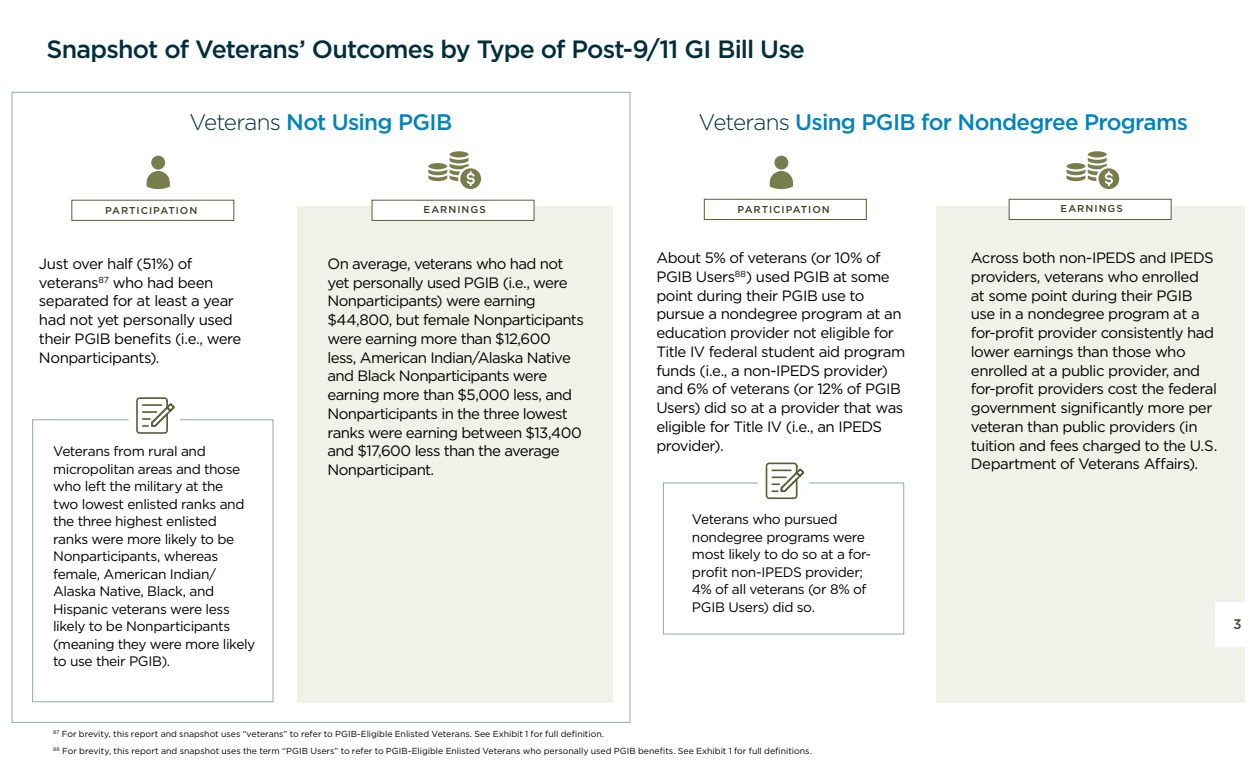
<style>
.page{position:relative;width:1260px;height:765px;background:#fff}
.page>*{position:absolute;margin:0;border:0;box-sizing:border-box;transform-origin:0 0}
.t1{font:500 25px "Gotham";letter-spacing:-.035em;color:#002e3d}
.t2{font:500 22.5px "Gotham";letter-spacing:-.03em;color:#0084bb}
.t3{font:15px/18.8px "Gotham";letter-spacing:-.035em;color:#000}
.t4{font:13.75px/17.5px "Gotham";letter-spacing:-.03em;color:#000}
.t5{font:500 13.75px "Gotham";color:#40453a}
.t6{font:500 10px "Gotham";letter-spacing:.095em;color:#3d4026}
.t7{font:8.75px/16.9px "Gotham";color:#000}
.s1{font-weight:300;color:#002e3d}
</style>
<div class="page">
<div style="left:937px;top:206px;width:308px;height:497px;background:#f0f1e8"></div>
<div style="left:1215px;top:602px;width:45px;height:45px;background:#fff"></div>
<div style="left:663px;top:483px;width:241px;height:151px;border:1px solid #94a6b3"></div>
<div style="left:758px;top:456px;width:51px;height:52px;background:#fff;border-radius:50%"></div>
<svg style="left:766px;top:463px;width:38px;height:36px"></svg>
<div style="left:297px;top:206px;width:315px;height:497px;background:#f0f1e8"></div>
<div style="left:71px;top:200px;width:163px;height:21px;border:1px solid #595e38"></div>
<div style="left:151px;top:156px;width:14px;height:14px;background:#787d4d;border-radius:50%"></div>
<svg style="left:147px;top:171px;width:23px;height:18px"></svg>
<div style="left:32px;top:419px;width:241px;height:283px;border:1px solid #94a6b3"></div>
<div style="left:128px;top:391px;width:52px;height:52px;background:#fff;border-radius:50%"></div>
<svg style="left:136px;top:397px;width:39px;height:37px"></svg>
<div style="left:372px;top:200px;width:162px;height:21px;background:#fff;border:1px solid #595e38"></div>
<div style="left:704px;top:199px;width:163px;height:21px;border:1px solid #595e38"></div>
<div style="left:1009px;top:199px;width:162px;height:21px;background:#fff;border:1px solid #595e38"></div>
<div style="left:450px;top:151px;width:19px;height:7px;background:#787d4d;border-radius:50%"></div>
<svg style="left:428px;top:158px;width:53px;height:31px"></svg>
<div style="left:774px;top:156px;width:14px;height:14px;background:#787d4d;border-radius:50%"></div>
<svg style="left:770px;top:171px;width:23px;height:18px"></svg>
<div style="left:1088px;top:151px;width:19px;height:7px;background:#787d4d;border-radius:50%"></div>
<svg style="left:1066px;top:158px;width:53px;height:31px"></svg>
<h1 class="t1" style="left:47px;top:33px;width:760px">Snapshot of Veterans’ Outcomes by Type of Post-9/11 GI Bill Use</h1>
<h2 class="t2" style="left:190px;top:107px;width:264px"><span class="s1">Veterans</span> Not Using PGIB</h2>
<h2 class="t2" style="left:699px;top:107px;width:491px"><span class="s1">Veterans</span> Using PGIB for Nondegree Programs</h2>
<p class="t6" style="left:105px;top:204px;width:94px">PARTICIPATION</p>
<p class="t6" style="left:424px;top:203px;width:64px">EARNINGS</p>
<p class="t6" style="left:738px;top:203px;width:94px">PARTICIPATION</p>
<p class="t6" style="left:1061px;top:202px;width:64px">EARNINGS</p>
<p class="t3" style="left:39px;top:254px;width:204px">Just over half (51%) of veterans<sup>87</sup> who had been separated for at least a year had not yet personally used their PGIB benefits (i.e., were<br>Nonparticipants).</p>
<p class="t3" style="left:328px;top:254px;width:258px">On average, veterans who had not yet personally used PGIB (i.e., were<br>Nonparticipants) were earning $44,800, but female Nonparticipants were earning more than $12,600<br>less, American Indian/Alaska Native and Black Nonparticipants were earning more than $5,000 less, and<br>Nonparticipants in the three lowest ranks were earning between $13,400 and $17,600 less than the average<br>Nonparticipant.</p>
<p class="t4" style="left:53px;top:442px;width:204px">Veterans from rural and micropolitan areas and those who left the military at the<br>two lowest enlisted ranks and the three highest enlisted ranks were more likely to be<br>Nonparticipants, whereas female, American Indian/<br>Alaska Native, Black, and<br>Hispanic veterans were less likely to be Nonparticipants (meaning they were more likely to use their PGIB).</p>
<p class="t3" style="left:656px;top:248px;width:251px">About 5% of veterans (or 10% of<br>PGIB Users<sup>88</sup>) used PGIB at some point during their PGIB use to pursue a nondegree program at an education provider not eligible for<br>Title IV federal student aid program funds (i.e., a non-IPEDS provider) and 6% of veterans (or 12% of PGIB<br>Users) did so at a provider that was eligible for Title IV (i.e., an IPEDS provider).</p>
<p class="t3" style="left:971px;top:248px;width:248px">Across both non-IPEDS and IPEDS providers, veterans who enrolled<br>at some point during their PGIB use in a nondegree program at a for-profit provider consistently had lower earnings than those who enrolled at a public provider, and for-profit providers cost the federal government significantly more per veteran than public providers (in tuition and fees charged to the U.S.<br>Department of Veterans Affairs).</p>
<p class="t4" style="left:692px;top:510px;width:181px">Veterans who pursued nondegree programs were most likely to do so at a for&shy;profit non-IPEDS provider;<br>4% of all veterans (or 8% of<br>PGIB Users) did so.</p>
<p class="t5" style="left:1233px;top:615px;width:10px">3</p>
<p class="t7" style="left:53px;top:726px;width:760px"><sup>87</sup> For brevity, this report and snapshot uses “veterans” to refer to PGIB-Eligible Enlisted Veterans. See Exhibit 1 for full definition.<br><sup>88</sup> For brevity, this report and snapshot uses the term “PGIB Users” to refer to PGIB-Eligible Enlisted Veterans who personally used PGIB benefits. See Exhibit 1 for full definitions.</p>
</div>
